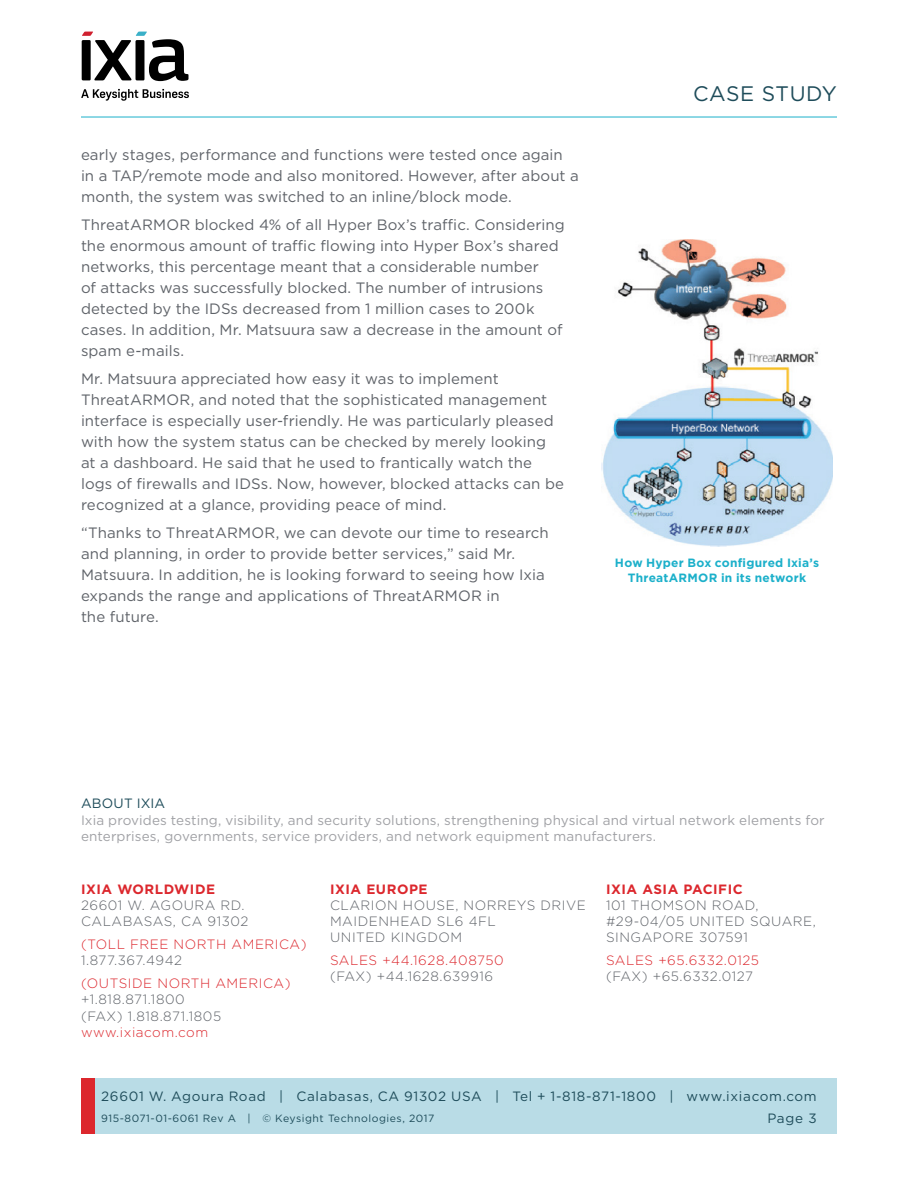
<style>
.page{position:relative;width:918px;height:1188px;background:#fff}
.page>*{position:absolute;margin:0;border:0;box-sizing:border-box;transform-origin:0 0}
.t1{font:21px "Gotham";letter-spacing:.025em;color:#1e4c5a}
.Body{font:15px/21px "Gotham";letter-spacing:.005em;color:#5f6369}
.t2{font:300 13.5px/16.2px "Gotham";letter-spacing:.04em;color:#5f6369}
.t3{font:13.5px/16.2px "Gotham";letter-spacing:.01em;color:#a0a1a5}
.t4{font:300 13.5px "Gotham";letter-spacing:.04em;color:#dc272d}
.Footer_Website{font:13.5px "Gotham";letter-spacing:.05em;color:#1e4c5a}
.t5{font:700 13.5px "Gotham";letter-spacing:.04em;color:#dc272d}
.Footer_Website-2{font:13.5px "Gotham";letter-spacing:.015em;color:#1e4c5a}
.Date__Page_Number{font:13.5px "Gotham";color:#1e4c5a}
.Image_or_Table_Capti{font:700 12px/14.4px "Gotham";letter-spacing:.02em;color:#1cb0ca;text-align:center}
.Doc_Number{font:10.5px "Gotham";letter-spacing:.05em;color:#1e4c5a}
</style>
<div class="page">
<hr style="left:81px;top:117px;width:756px;height:1px;background:#1cb0ca">
<svg style="left:81px;top:89px;width:108px;height:12px"></svg>
<svg style="left:82px;top:32px;width:107px;height:49px"></svg>
<div style="left:81px;top:1079px;width:756px;height:55px;background:#b9dce6"></div>
<div style="left:81px;top:1079px;width:13px;height:55px;background:#dc272d"></div>
<img style="left:601px;top:240px;width:232px;height:306px">
<p class="Body" style="left:81px;top:144px;width:499px">early stages, performance and functions were tested once again in a TAP/remote mode and also monitored. However, after about a month, the system was switched to an inline/block mode.</p>
<p class="Body" style="left:81px;top:214px;width:485px">ThreatARMOR blocked 4% of all Hyper Box’s traffic. Considering the enormous amount of traffic flowing into Hyper Box’s shared networks, this percentage meant that a considerable number<br>of attacks was successfully blocked. The number of intrusions detected by the IDSs decreased from 1 million cases to 200k cases. In addition, Mr. Matsuura saw a decrease in the amount of spam e-mails.</p>
<p class="Body" style="left:81px;top:368px;width:485px">Mr. Matsuura appreciated how easy it was to implement ThreatARMOR, and noted that the sophisticated management interface is especially user-friendly. He was particularly pleased with how the system status can be checked by merely looking at a dashboard. He said that he used to frantically watch the logs of firewalls and IDSs. Now, however, blocked attacks can be recognized at a glance, providing peace of mind.</p>
<p class="Body" style="left:81px;top:522px;width:469px">“Thanks to ThreatARMOR, we can devote our time to research and planning, in order to provide better services,” said Mr.<br>Matsuura. In addition, he is looking forward to seeing how Ixia expands the range and applications of ThreatARMOR in<br>the future.</p>
<h1 class="t1" style="left:693px;top:80px;width:145px">CASE STUDY</h1>
<p class="Image_or_Table_Capti" style="left:615px;top:556px;width:206px">How Hyper Box configured Ixia’s<br>ThreatARMOR in its network</p>
<p class="Footer_Website-2" style="left:81px;top:795px;width:86px">ABOUT IXIA</p>
<p class="t3" style="left:81px;top:811px;width:745px">Ixia provides testing, visibility, and security solutions, strengthening physical and virtual network elements for enterprises, governments, service providers, and network equipment manufacturers.</p>
<p class="t5" style="left:81px;top:880px;width:136px">IXIA WORLDWIDE</p>
<p class="t2" style="left:81px;top:897px;width:165px">26601 W. AGOURA RD.</p>
<p class="t2" style="left:81px;top:913px;width:169px">CALABASAS, CA 91302</p>
<p class="t4" style="left:81px;top:936px;width:227px">(TOLL FREE NORTH AMERICA)</p>
<p class="t2" style="left:81px;top:952px;width:103px">1.877.367.4942</p>
<p class="t4" style="left:81px;top:975px;width:211px">(OUTSIDE NORTH AMERICA)</p>
<p class="t2" style="left:81px;top:991px;width:105px">+1.818.871.1800</p>
<p class="t2" style="left:81px;top:1007px;width:142px">(FAX) 1.818.871.1805</p>
<p class="t4" style="left:81px;top:1023px;width:129px">www.ixiacom.com</p>
<p class="t5" style="left:330px;top:880px;width:99px">IXIA EUROPE</p>
<p class="t2" style="left:330px;top:897px;width:257px">CLARION HOUSE, NORREYS DRIVE<br>MAIDENHEAD SL6 4FL<br>UNITED KINGDOM</p>
<p class="t4" style="left:330px;top:952px;width:175px">SALES +44.1628.408750</p>
<p class="t2" style="left:330px;top:968px;width:165px">(FAX) +44.1628.639916</p>
<p class="t5" style="left:606px;top:880px;width:138px">IXIA ASIA PACIFIC</p>
<p class="t2" style="left:606px;top:897px;width:211px">101 THOMSON ROAD, #29-04/05 UNITED SQUARE,<br>SINGAPORE 307591</p>
<p class="t4" style="left:606px;top:952px;width:155px">SALES +65.6332.0125</p>
<p class="t2" style="left:606px;top:968px;width:149px">(FAX) +65.6332.0127</p>
<p class="Footer_Website" style="left:101px;top:1087px;width:717px">26601 W. Agoura Road | Calabasas, CA 91302 USA | Tel + 1-818-871-1800 | www.ixiacom.com</p>
<p class="Doc_Number" style="left:101px;top:1112px;width:335px">915-8071-01-6061 Rev A | © Keysight Technologies, 2017</p>
<p class="Date__Page_Number" style="left:767px;top:1110px;width:51px">Page 3</p>
</div>
